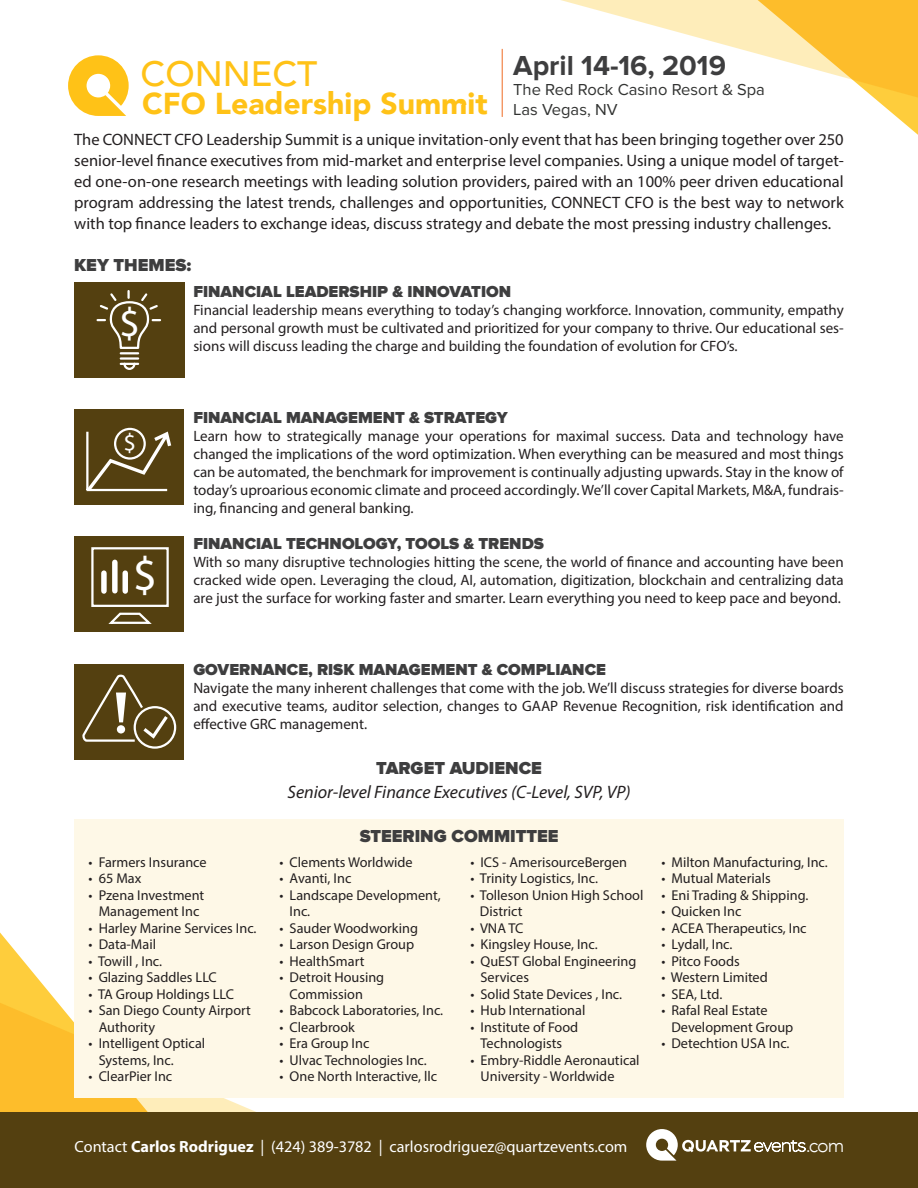
<style>
.page{position:relative;width:918px;height:1188px;background:#fff}
.page>*{position:absolute;margin:0;border:0;box-sizing:border-box;transform-origin:0 0}
.t1{font:48px "Myriad Pro";color:#fff}
.t2{font:41.25px "Myriad Pro";color:#fff}
.t3{font:500 35.25px "Avenir";color:#ffc217}
.t4{font:900 30.15px "Avenir";color:#ffc217}
.t5{font:700 28.5px "Proxima Nova";color:#3e3e3f}
.t6{font:24.9px "Myriad Pro";color:#fff}
.t7{font:300 19.5px "Avenir";color:#fff}
.t8{font:italic 18px "Myriad Pro";color:#231f20}
.Head{font:900 18px "Proxima Nova";color:#3e3e3f}
.t9{font:16.5px/21px "Myriad Pro";color:#231f20;text-align:justify}
.Head-2{font:900 16.5px "Proxima Nova";color:#3e3e3f}
.t10{font:16.5px "Proxima Nova";color:#323332}
.t11{font:16.2px "Myriad Pro";color:#fff}
.Body{font:15px/18px "Myriad Pro";color:#231f20;text-align:justify}
.t12{font:14.25px/16.5px "Myriad Pro";color:#231f20}
.s1{font-weight:700}
</style>
<div class="page">
<svg style="left:0;top:932px;width:256px;height:180px"></svg>
<hr style="left:502px;top:49px;width:1px;height:68px;background:#ef6c24">
<div style="left:74px;top:819px;width:770px;height:279px;background:#fef8e7"></div>
<div style="left:0;top:1112px;width:918px;height:76px;background:#544010"></div>
<div style="left:74px;top:282px;width:110px;height:96px;background:#544010"></div>
<div style="left:74px;top:409px;width:110px;height:96px;background:#544010"></div>
<div style="left:74px;top:664px;width:110px;height:95px;background:#544010"></div>
<div style="left:74px;top:537px;width:110px;height:95px;background:#544010"></div>
<svg style="left:646px;top:1129px;width:160px;height:32px"></svg>
<svg style="left:68px;top:55px;width:61px;height:61px"></svg>
<svg style="left:501px;top:0;width:225px;height:105px"></svg>
<svg style="left:726px;top:0;width:192px;height:135px"></svg>
<svg style="left:86px;top:429px;width:86px;height:63px"></svg>
<hr style="left:86px;top:432px;width:2px;height:58px;background:#fff">
<hr style="left:87px;top:489px;width:80px;height:2px;background:#fff">
<div style="left:114px;top:428px;width:32px;height:32px;border:2px solid #fff;border-radius:50%"></div>
<div style="left:91px;top:547px;width:78px;height:60px;border:2px solid #fff"></div>
<div style="left:101px;top:573px;width:6px;height:18px;background:#fff"></div>
<div style="left:112px;top:562px;width:6px;height:29px;background:#fff"></div>
<svg style="left:108px;top:612px;width:44px;height:12px"></svg>
<div style="left:123px;top:573px;width:5px;height:18px;background:#fff"></div>
<svg style="left:96px;top:290px;width:65px;height:80px"></svg>
<div style="left:134px;top:706px;width:42px;height:43px;border:2px solid #fff;border-radius:50%"></div>
<svg style="left:82px;top:675px;width:89px;height:68px"></svg>
<div style="left:117px;top:725px;width:8px;height:9px;background:#fff;border-radius:50%"></div>
<h3 class="t3" style="left:141px;top:43px;width:178px">CONNECT</h3>
<h3 class="t4" style="left:142px;top:77px;width:347px">CFO Leadership Summit</h3>
<p class="t5" style="left:513px;top:49px;width:214px">April 14-16, 2019</p>
<p class="t10" style="left:513px;top:80px;width:253px">The Red Rock Casino Resort &amp; Spa</p>
<p class="t10" style="left:513px;top:100px;width:106px">Las Vegas, NV</p>
<p class="t9" style="left:74px;top:128px;width:771px">The CONNECT CFO Leadership Summit is a unique invitation-only event that has been bringing together over 250 senior-level finance executives from mid-market and enterprise level companies. Using a unique model of target&shy;ed one-on-one research meetings with leading solution providers, paired with an 100% peer driven educational program addressing the latest trends, challenges and opportunities, CONNECT CFO is the best way to network with top finance leaders to exchange ideas, discuss strategy and debate the most pressing industry challenges.</p>
<p class="Head" style="left:74px;top:255px;width:119px">KEY THEMES:</p>
<h2 class="t2" style="left:119px;top:298px;width:23px">$</h2>
<h3 class="t6" style="left:124px;top:427px;width:14px">$</h3>
<h1 class="t1" style="left:133px;top:545px;width:26px">$</h1>
<p class="Head-2" style="left:193px;top:282px;width:319px">FINANCIAL LEADERSHIP &amp; INNOVATION</p>
<p class="Body" style="left:193px;top:300px;width:652px">Financial leadership means everything to today’s changing workforce. Innovation, community, empathy and personal growth must be cultivated and prioritized for your company to thrive. Our educational ses&shy;sions will discuss leading the charge and building the foundation of evolution for CFO’s.</p>
<p class="Head-2" style="left:193px;top:408px;width:316px">FINANCIAL MANAGEMENT &amp; STRATEGY</p>
<p class="Body" style="left:193px;top:426px;width:652px">Learn how to strategically manage your operations for maximal success. Data and technology have changed the implications of the word optimization. When everything can be measured and most things can be automated, the benchmark for improvement is continually adjusting upwards. Stay in the know of today’s uproarious economic climate and proceed accordingly. We’ll cover Capital Markets, M&amp;A, fundrais&shy;ing, financing and general banking.</p>
<p class="Head-2" style="left:193px;top:534px;width:352px">FINANCIAL TECHNOLOGY, TOOLS &amp; TRENDS</p>
<p class="Body" style="left:193px;top:552px;width:652px">With so many disruptive technologies hitting the scene, the world of finance and accounting have been cracked wide open. Leveraging the cloud, AI, automation, digitization, blockchain and centralizing data are just the surface for working faster and smarter. Learn everything you need to keep pace and beyond.</p>
<p class="Head-2" style="left:193px;top:660px;width:414px">GOVERNANCE, RISK MANAGEMENT &amp; COMPLIANCE</p>
<p class="Body" style="left:193px;top:678px;width:652px">Navigate the many inherent challenges that come with the job. We’ll discuss strategies for diverse boards and executive teams, auditor selection, changes to GAAP Revenue Recognition, risk identification and effective GRC management.</p>
<p class="Head" style="left:376px;top:757px;width:167px">TARGET AUDIENCE</p>
<p class="t8" style="left:287px;top:780px;width:345px">Senior-level Finance Executives (C-Level, SVP, VP)</p>
<p class="Head" style="left:360px;top:826px;width:200px">STEERING COMMITTEE</p>
<p class="t12" style="left:89px;top:854px;width:120px">• Farmers Insurance</p>
<p class="t12" style="left:89px;top:870px;width:54px">• 65 Max</p>
<p class="t12" style="left:89px;top:887px;width:117px;text-align:center">• Pzena Investment<br>Management Inc</p>
<p class="t12" style="left:89px;top:920px;width:169px">• Harley Marine Services Inc.</p>
<p class="t12" style="left:89px;top:936px;width:69px">• Data-Mail</p>
<p class="t12" style="left:89px;top:953px;width:75px">• Towill , Inc.</p>
<p class="t12" style="left:89px;top:969px;width:130px">• Glazing Saddles LLC</p>
<p class="t12" style="left:89px;top:986px;width:147px">• TA Group Holdings LLC</p>
<p class="t12" style="left:99px;top:1002px;width:154px;text-indent:-10px">• San Diego County Airport<br>Authority</p>
<p class="t12" style="left:99px;top:1035px;width:108px;text-indent:-10px">• Intelligent Optical<br>Systems, Inc.</p>
<p class="t12" style="left:89px;top:1068px;width:85px">• ClearPier Inc</p>
<p class="t12" style="left:280px;top:854px;width:135px">• Clements Worldwide</p>
<p class="t12" style="left:280px;top:870px;width:73px">• Avanti, Inc</p>
<p class="t12" style="left:290px;top:887px;width:153px;text-indent:-10px">• Landscape Development,<br>Inc.</p>
<p class="t12" style="left:280px;top:920px;width:140px">• Sauder Woodworking</p>
<p class="t12" style="left:280px;top:936px;width:136px">• Larson Design Group</p>
<p class="t12" style="left:280px;top:953px;width:86px">• HealthSmart</p>
<p class="t12" style="left:290px;top:969px;width:96px;text-indent:-10px">• Detroit Housing<br>Commission</p>
<p class="t12" style="left:280px;top:1002px;width:165px">• Babcock Laboratories, Inc.</p>
<p class="t12" style="left:280px;top:1019px;width:77px">• Clearbrook</p>
<p class="t12" style="left:280px;top:1035px;width:91px">• Era Group Inc</p>
<p class="t12" style="left:280px;top:1052px;width:149px">• Ulvac Technologies Inc.</p>
<p class="t12" style="left:280px;top:1068px;width:159px">• One North Interactive, llc</p>
<p class="t12" style="left:470px;top:854px;width:158px">• ICS - AmerisourceBergen</p>
<p class="t12" style="left:470px;top:870px;width:129px">• Trinity Logistics, Inc.</p>
<p class="t12" style="left:480px;top:887px;width:165px;text-indent:-9px">• Tolleson Union High School<br>District</p>
<p class="t12" style="left:470px;top:920px;width:54px">• VNA TC</p>
<p class="t12" style="left:470px;top:936px;width:129px">• Kingsley House, Inc.</p>
<p class="t12" style="left:481px;top:953px;width:157px;text-indent:-10px">• QuEST Global Engineering<br>Services</p>
<p class="t12" style="left:470px;top:986px;width:153px">• Solid State Devices , Inc.</p>
<p class="t12" style="left:470px;top:1002px;width:116px">• Hub International</p>
<p class="t12" style="left:470px;top:1019px;width:109px;text-align:center">• Institute of Food<br>Technologists</p>
<p class="t12" style="left:481px;top:1052px;width:161px;text-indent:-10px">• Embry-Riddle Aeronautical<br>University - Worldwide</p>
<p class="t12" style="left:661px;top:854px;width:168px">• Milton Manufacturing, Inc.</p>
<p class="t12" style="left:661px;top:870px;width:111px">• Mutual Materials</p>
<p class="t12" style="left:661px;top:887px;width:148px">• Eni Trading &amp; Shipping.</p>
<p class="t12" style="left:661px;top:903px;width:82px">• Quicken Inc</p>
<p class="t12" style="left:661px;top:920px;width:147px">• ACEA Therapeutics, Inc</p>
<p class="t12" style="left:661px;top:936px;width:73px">• Lydall, Inc.</p>
<p class="t12" style="left:661px;top:953px;width:80px">• Pitco Foods</p>
<p class="t12" style="left:661px;top:969px;width:108px">• Western Limited</p>
<p class="t12" style="left:661px;top:986px;width:62px">• SEA, Ltd.</p>
<p class="t12" style="left:671px;top:1002px;width:123px;text-indent:-10px">• Rafal Real Estate<br>Development Group</p>
<p class="t12" style="left:661px;top:1035px;width:130px">• Detechtion USA Inc.</p>
<p class="t11" style="left:75px;top:1136px;width:554px">Contact <span class="s1">Carlos Rodriguez</span> | (424) 389-3782 | carlosrodriguez@quartzevents.com</p>
<p class="t7" style="left:806px;top:1134px;width:40px">.com</p>
</div>
